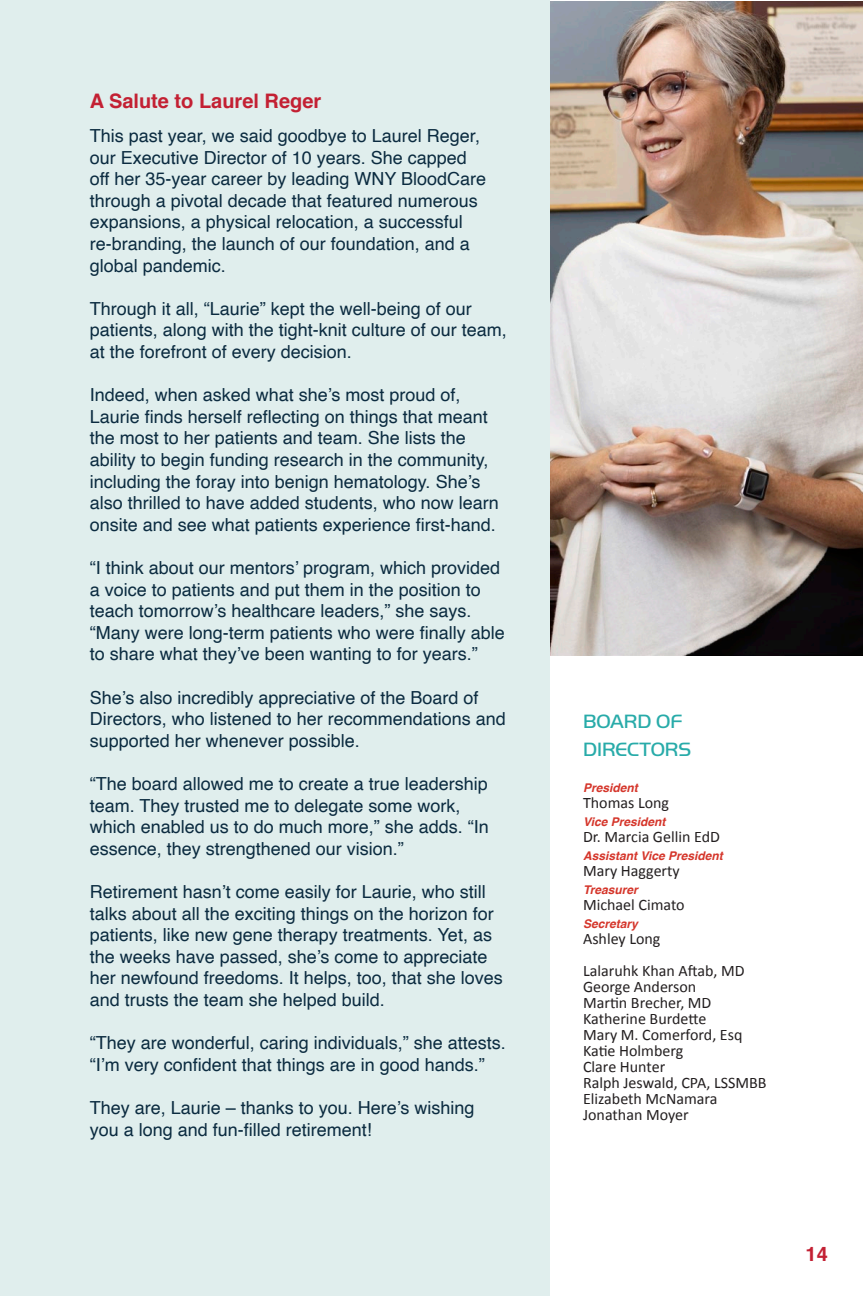
<style>
.page{position:relative;width:864px;height:1296px;background:#fff}
.page>*{position:absolute;margin:0;border:0;box-sizing:border-box;transform-origin:0 0}
.t1{font:700 20px "Helvetica";color:#c32033}
.t2{font:300 20px "Handel Got D";color:#28aba9}
.t3{font:18px/21.6px "Helvetica";color:#0b2b40}
.t4{font:16px "Calibri";color:#231f20}
.t5{font:italic 700 12px "Helvetica";color:#d5362b}
</style>
<div class="page">
<div style="left:0;top:0;width:550px;height:1296px;background:#e0eeed"></div>
<img style="left:551px;top:1px;width:312px;height:655px">
<p class="t1" style="left:90px;top:85px;width:233px">A Salute to Laurel Reger</p>
<p class="t3" style="left:90px;top:125px;width:398px">This past year, we said goodbye to Laurel Reger, our Executive Director of 10 years. She capped off her 35-year career by leading WNY BloodCare through a pivotal decade that featured numerous expansions, a physical relocation, a successful re-branding, the launch of our foundation, and a global pandemic.</p>
<p class="t3" style="left:90px;top:298px;width:419px">Through it all, “Laurie” kept the well-being of our patients, along with the tight-knit culture of our team, at the forefront of every decision.</p>
<p class="t3" style="left:90px;top:385px;width:411px">Indeed, when asked what she’s most proud of, Laurie finds herself reflecting on things that meant the most to her patients and team. She lists the ability to begin funding research in the community, including the foray into benign hematology. She’s also thrilled to have added students, who now learn onsite and see what patients experience first-hand.</p>
<p class="t3" style="left:90px;top:557px;width:417px">“I think about our mentors’ program, which provided a voice to patients and put them in the position to teach tomorrow’s healthcare leaders,” she says. “Many were long-term patients who were finally able to share what they’ve been wanting to for years.”</p>
<p class="t3" style="left:90px;top:687px;width:418px">She’s also incredibly appreciative of the Board of<br>Directors, who listened to her recommendations and supported her whenever possible.</p>
<p class="t3" style="left:90px;top:773px;width:401px">“The board allowed me to create a true leadership team. They trusted me to delegate some work, which enabled us to do much more,” she adds. “In essence, they strengthened our vision.”</p>
<p class="t3" style="left:90px;top:881px;width:415px">Retirement hasn’t come easily for Laurie, who still talks about all the exciting things on the horizon for patients, like new gene therapy treatments. Yet, as the weeks have passed, she’s come to appreciate her newfound freedoms. It helps, too, that she loves and trusts the team she helped build.</p>
<p class="t3" style="left:90px;top:1033px;width:418px">“They are wonderful, caring individuals,” she attests. “I’m very confident that things are in good hands.”</p>
<p class="t3" style="left:90px;top:1097px;width:386px">They are, Laurie – thanks to you. Here’s wishing you a long and fun-filled retirement!</p>
<p class="t2" style="left:583px;top:710px;width:101px">BOARD OF</p>
<p class="t2" style="left:583px;top:738px;width:109px">DIRECTORS</p>
<p class="t5" style="left:583px;top:778px;width:56px">President</p>
<p class="t4" style="left:583px;top:793px;width:88px">Thomas Long</p>
<p class="t5" style="left:583px;top:812px;width:84px">Vice President</p>
<p class="t4" style="left:583px;top:827px;width:138px">Dr. Marcia Gellin EdD</p>
<p class="t5" style="left:583px;top:846px;width:141px">Assistant Vice President</p>
<p class="t4" style="left:583px;top:861px;width:98px">Mary Haggerty</p>
<p class="t5" style="left:583px;top:880px;width:56px">Treasurer</p>
<p class="t4" style="left:583px;top:895px;width:103px">Michael Cimato</p>
<p class="t5" style="left:583px;top:914px;width:56px">Secretary</p>
<p class="t4" style="left:583px;top:929px;width:79px">Ashley Long</p>
<p class="t4" style="left:583px;top:961px;width:163px">Lalaruhk Khan Aftab, MD</p>
<p class="t4" style="left:583px;top:977px;width:115px">George Anderson</p>
<p class="t4" style="left:583px;top:993px;width:130px">Martin Brecher, MD</p>
<p class="t4" style="left:583px;top:1009px;width:125px">Katherine Burdette</p>
<p class="t4" style="left:583px;top:1025px;width:161px">Mary M. Comerford, Esq</p>
<p class="t4" style="left:583px;top:1041px;width:102px">Katie Holmberg</p>
<p class="t4" style="left:583px;top:1057px;width:84px">Clare Hunter</p>
<p class="t4" style="left:583px;top:1073px;width:185px">Ralph Jeswald, CPA, LSSMBB</p>
<p class="t4" style="left:583px;top:1089px;width:136px">Elizabeth McNamara</p>
<p class="t4" style="left:583px;top:1105px;width:107px">Jonathan Moyer</p>
<p class="t1" style="left:806px;top:1238px;width:24px">14</p>
</div>
